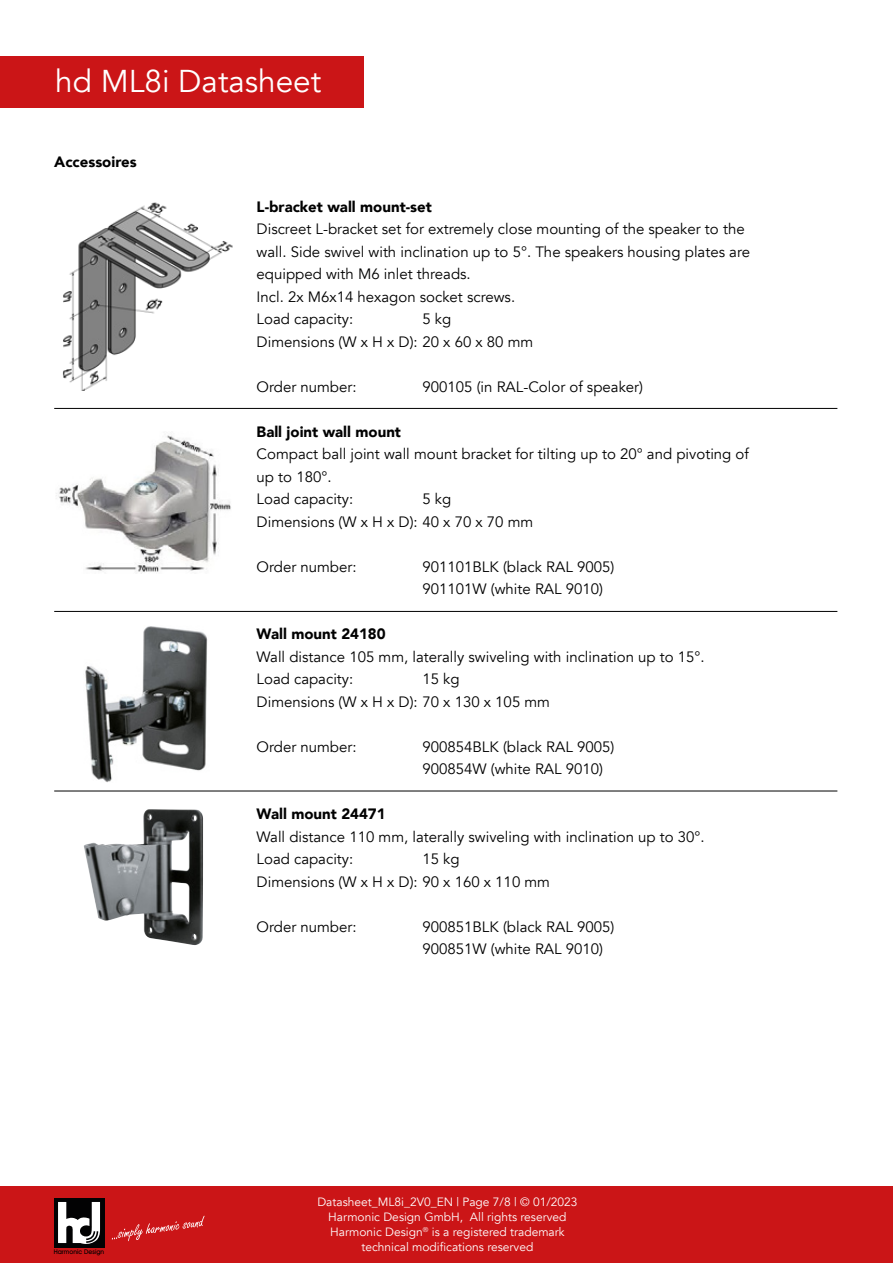
<style>
.page{position:relative;width:893px;height:1263px;background:#fff}
.page>*{position:absolute;margin:0;border:0;box-sizing:border-box;transform-origin:0 0}
.t1{font:31.5px "Avenir";color:#fff}
.t2{font:15px/22.5px "Avenir";color:#000}
.t3{font:900 15px "Avenir";color:#000}
.t4{font:12px/15px "Avenir";color:#fff;text-align:center}
.t5{font:500 6.45px "Avant Garde IT Cby BT";color:#000}
</style>
<div class="page">
<hr style="left:54px;top:408px;width:783px;height:1px;background:#000">
<hr style="left:54px;top:611px;width:783px;height:1px;background:#000">
<hr style="left:54px;top:791px;width:783px;height:1px;background:#000">
<img style="left:56px;top:435px;width:175px;height:138px">
<img style="left:84px;top:809px;width:119px;height:136px">
<img style="left:62px;top:202px;width:171px;height:189px">
<img style="left:85px;top:626px;width:123px;height:157px">
<div style="left:0;top:57px;width:363px;height:51px;background:#cb1517"></div>
<div style="left:0;top:1186px;width:893px;height:77px;background:#cb1517"></div>
<div style="left:54px;top:1198px;width:50px;height:49px;background:#020203"></div>
<svg style="left:58px;top:1202px;width:42px;height:42px"></svg>
<svg style="left:112px;top:1216px;width:93px;height:25px"></svg>
<h1 class="t1" style="left:55px;top:62px;width:268px">hd ML8i Datasheet</h1>
<p class="t3" style="left:54px;top:148px;width:84px">Accessoires</p>
<p class="t5" style="left:54px;top:1248px;width:52px">Harmonic Design</p>
<p class="t3" style="left:257px;top:193px;width:177px">L-bracket wall mount-set</p>
<p class="t2" style="left:257px;top:218px;width:495px">Discreet L-bracket set for extremely close mounting of the speaker to the wall. Side swivel with inclination up to 5°. The speakers housing plates are equipped with M6 inlet threads.<br>Incl. 2x M6x14 hexagon socket screws.<br>Load capacity:</p>
<p class="t2" style="left:257px;top:308px;width:278px;text-indent:166px">5 kg<br>Dimensions (W x H x D): 20 x 60 x 80 mm</p>
<p class="t2" style="left:257px;top:375px;width:101px">Order number:</p>
<p class="t2" style="left:422px;top:375px;width:222px">900105 (in RAL-Color of speaker)</p>
<p class="t3" style="left:257px;top:418px;width:146px">Ball joint wall mount</p>
<p class="t2" style="left:257px;top:443px;width:494px">Compact ball joint wall mount bracket for tilting up to 20° and pivoting of up to 180°.<br>Load capacity:</p>
<p class="t2" style="left:257px;top:488px;width:278px;text-indent:166px">5 kg<br>Dimensions (W x H x D): 40 x 70 x 70 mm</p>
<p class="t2" style="left:257px;top:555px;width:101px">Order number:</p>
<p class="t2" style="left:422px;top:555px;width:193px">901101BLK (black RAL 9005)<br>901101W (white RAL 9010)</p>
<p class="t3" style="left:257px;top:621px;width:131px">Wall mount 24180</p>
<p class="t2" style="left:257px;top:645px;width:450px">Wall distance 105 mm, laterally swiveling with inclination up to 15°.<br>Load capacity:</p>
<p class="t2" style="left:257px;top:668px;width:295px;text-indent:166px">15 kg<br>Dimensions (W x H x D): 70 x 130 x 105 mm</p>
<p class="t2" style="left:257px;top:735px;width:101px">Order number:</p>
<p class="t2" style="left:422px;top:735px;width:193px">900854BLK (black RAL 9005)<br>900854W (white RAL 9010)</p>
<p class="t3" style="left:257px;top:801px;width:131px">Wall mount 24471</p>
<p class="t2" style="left:257px;top:825px;width:450px">Wall distance 110 mm, laterally swiveling with inclination up to 30°.<br>Load capacity:</p>
<p class="t2" style="left:257px;top:848px;width:295px;text-indent:166px">15 kg<br>Dimensions (W x H x D): 90 x 160 x 110 mm</p>
<p class="t2" style="left:257px;top:915px;width:101px">Order number:</p>
<p class="t2" style="left:422px;top:915px;width:193px">900851BLK (black RAL 9005)<br>900851W (white RAL 9010)</p>
<p class="t4" style="left:317px;top:1194px;width:262px">Datasheet_ML8i_2V0_EN | Page 7/8 | © 01/2023<br>Harmonic Design GmbH, All rights reserved Harmonic Design<sup>®</sup> is a registered trademark technical modifications reserved</p>
</div>
